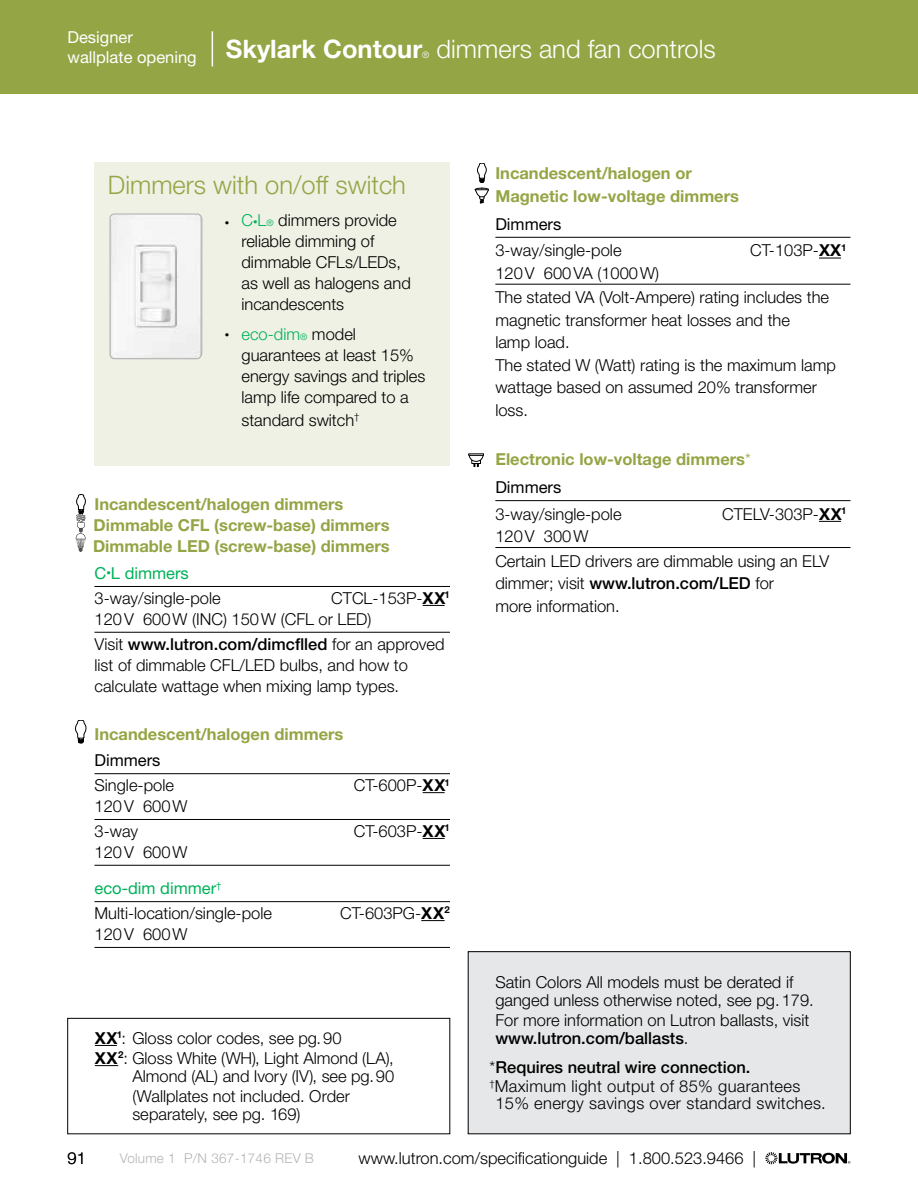
<style>
.page{position:relative;width:918px;height:1188px;background:#fff}
.page>*{position:absolute;margin:0;border:0;box-sizing:border-box;transform-origin:0 0}
.t1{font:300 25.5px "Helvetica Neue LT Std";color:#94a545}
.t2{font:300 25.5px "Helvetica Neue LT Std";color:#fff}
.t3{font:300 16.5px/21px "Helvetica Neue LT Std";color:#000}
.t4{font:700 16.5px/21px "Helvetica Neue LT Std";color:#94a545}
.t5{font:300 16.5px/19.4px "Helvetica Neue LT Std";letter-spacing:.02em;color:#000}
.t6{font:16.5px/19.8px "Helvetica Neue LT Std";color:#fff}
.t7{font:16.5px "Helvetica Neue LT Std";color:#000}
.t8{font:300 13.5px "Helvetica Neue LT Std";letter-spacing:.02em;color:#b1b4b6}
.t9{font:300 9px "Helvetica Neue LT Std";color:#fff}
.s1{font-size:9px}
.s2{color:#00b25a}
.s3{font-size:9px;color:#00b25a}
.s4{font-weight:400;color:#00b25a}
.s5{font-weight:700}
.s6{font-weight:500}
.s7{font-weight:300}
.s8{font-weight:400;color:#000}
</style>
<div class="page">
<div style="left:94px;top:162px;width:356px;height:304px;background:#eef1e4"></div>
<svg style="left:109px;top:213px;width:94px;height:147px"></svg>
<hr style="left:94px;top:586px;width:356px;height:1px;background:#000">
<svg style="left:423px;top:605px;width:22px;height:1px"></svg>
<hr style="left:94px;top:632px;width:356px;height:1px;background:#000">
<hr style="left:94px;top:773px;width:356px;height:1px;background:#000">
<svg style="left:423px;top:792px;width:22px;height:1px"></svg>
<hr style="left:94px;top:819px;width:356px;height:1px;background:#000">
<svg style="left:423px;top:838px;width:22px;height:1px"></svg>
<hr style="left:94px;top:865px;width:356px;height:1px;background:#000">
<hr style="left:94px;top:901px;width:356px;height:1px;background:#000">
<svg style="left:421px;top:920px;width:24px;height:1px"></svg>
<hr style="left:94px;top:947px;width:356px;height:1px;background:#000">
<svg style="left:76px;top:494px;width:10px;height:58px"></svg>
<svg style="left:75px;top:720px;width:11px;height:23px"></svg>
<div style="left:468px;top:952px;width:382px;height:182px;background:#e6e7e8"></div>
<div style="left:468px;top:951px;width:382px;height:183px;border:1px solid #000"></div>
<svg style="left:95px;top:1045px;width:22px;height:1px"></svg>
<svg style="left:95px;top:1065px;width:23px;height:1px"></svg>
<div style="left:68px;top:1018px;width:382px;height:116px;border:1px solid #000"></div>
<hr style="left:495px;top:237px;width:355px;height:1px;background:#000">
<svg style="left:819px;top:258px;width:22px;height:1px"></svg>
<hr style="left:495px;top:284px;width:355px;height:1px;background:#000">
<hr style="left:495px;top:500px;width:355px;height:1px;background:#000">
<svg style="left:819px;top:521px;width:22px;height:1px"></svg>
<hr style="left:495px;top:547px;width:355px;height:1px;background:#000">
<svg style="left:475px;top:163px;width:14px;height:40px"></svg>
<svg style="left:468px;top:454px;width:16px;height:13px"></svg>
<svg style="left:765px;top:1152px;width:85px;height:12px"></svg>
<div style="left:0;top:0;width:918px;height:94px;background:#94a545"></div>
<hr style="left:212px;top:31px;width:1px;height:35px;background:#fff">
<p class="t6" style="left:68px;top:27px;width:356px">Designer<br>wallplate opening <sup>Skylark</sup> <sup>Contour</sup></p>
<p class="t9" style="left:422px;top:50px;width:9px">®</p>
<h1 class="t2" style="left:437px;top:34px;width:281px">dimmers and fan controls</h1>
<h1 class="t1" style="left:108px;top:169px;width:299px">Dimmers with on/off switch</h1>
<p class="t3" style="left:241px;top:209px;width:171px;text-indent:-17px"><span class="s1">•</span> <span class="s2">C</span><span class="s3">•</span><span class="s2">L</span><span class="s3">®</span> dimmers provide reliable dimming of dimmable CFLs/LEDs, as well as halogens and incandescents</p>
<p class="t3" style="left:242px;top:323px;width:185px;text-indent:-17px"><span class="s1">•</span> <span class="s2">eco-dim</span><span class="s3">®</span> model guarantees at least 15% energy savings and triples lamp life compared to a</p>
<p class="t3" style="left:242px;top:409px;width:120px">standard switch<sup>†</sup></p>
<p class="t4" style="left:93px;top:494px;width:298px">Incandescent/halogen dimmers<br>Dimmable CFL (screw-base) dimmers<br>Dimmable LED (screw-base) dimmers</p>
<p class="t3" style="left:94px;top:560px;width:128px;line-height:24.8px"><span class="s4">C</span><sup>•</sup><span class="s4">L dimmers<br></span>3-way/single-pole</p>
<p class="t3" style="left:95px;top:587px;width:357px;text-indent:237px">CTCL-153P-<span class="s5">XX</span><sup>1<br></sup>120V 600W (INC) 150W (CFL or LED)</p>
<p class="t3" style="left:95px;top:633px;width:352px">Visit <span class="s6">www.lutron.com/dimcflled</span> for an approved list of dimmable CFL/LED bulbs, and how to calculate wattage when mixing lamp types.</p>
<p class="t4" style="left:94px;top:723px;width:250px">Incandescent/halogen dimmers</p>
<p class="t7" style="left:94px;top:751px;width:68px">Dimmers</p>
<p class="t3" style="left:94px;top:774px;width:81px">Single-pole</p>
<p class="t3" style="left:354px;top:774px;width:98px">CT-600P-<span class="s5">XX</span><sup>1</sup></p>
<p class="t3" style="left:95px;top:793px;width:95px;line-height:24.8px">120V 600W<br>3-way</p>
<p class="t3" style="left:354px;top:820px;width:98px">CT-603P-<span class="s5">XX</span><sup>1</sup></p>
<p class="t3" style="left:95px;top:841px;width:95px">120V 600W</p>
<p class="t3" style="left:94px;top:876px;width:179px;line-height:24.8px"><span class="s4">eco-dim dimmer</span><sup>†<br></sup>Multi-location/single-pole</p>
<p class="t3" style="left:95px;top:923px;width:95px">120V 600W</p>
<p class="t3" style="left:340px;top:902px;width:111px">CT-603PG-<span class="s5">XX</span><sup>2</sup></p>
<p class="t3" style="left:95px;top:1028px;width:300px;line-height:20.1px"><span class="s5">XX</span><sup>1</sup>: Gloss color codes, see pg.90<br><span class="s5">XX</span><sup>2</sup>: Gloss White (WH), Light Almond (LA),</p>
<p class="t3" style="left:132px;top:1066px;width:263px;line-height:20.1px">Almond (AL) and Ivory (IV), see pg.90 (Wallplates not included. Order</p>
<p class="t3" style="left:132px;top:1103px;width:170px">separately, see pg. 169)</p>
<p class="t4" style="left:495px;top:162px;width:245px;line-height:22.5px">Incandescent/halogen or<br>Magnetic low-voltage dimmers</p>
<p class="t7" style="left:495px;top:214px;width:68px">Dimmers</p>
<p class="t3" style="left:495px;top:240px;width:128px">3-way/single-pole</p>
<p class="t3" style="left:750px;top:240px;width:98px">CT-103P-<span class="s5">XX</span><sup>1</sup></p>
<p class="t3" style="left:495px;top:260px;width:335px;line-height:24.5px">120V 600VA (1000W)<br>The stated VA (Volt-Ampere) rating includes the</p>
<p class="t3" style="left:495px;top:308px;width:342px;line-height:22.5px">magnetic transformer heat losses and the<br>lamp load.<br>The stated W (Watt) rating is the maximum lamp wattage based on assumed 20% transformer loss.</p>
<p class="t4" style="left:495px;top:445px;width:257px;line-height:28.2px">Electronic low-voltage dimmers<span class="s7">*<br></span><span class="s8">Dimmers</span></p>
<p class="t3" style="left:495px;top:503px;width:128px">3-way/single-pole</p>
<p class="t3" style="left:722px;top:503px;width:126px">CTELV-303P-<span class="s5">XX</span><sup>1</sup></p>
<p class="t3" style="left:495px;top:524px;width:335px;line-height:24.5px">120V 300W<br>Certain LED drivers are dimmable using an ELV</p>
<p class="t3" style="left:495px;top:572px;width:280px;line-height:22.5px">dimmer; visit <span class="s6">www.lutron.com/LED</span> for more information.</p>
<p class="t3" style="left:495px;top:973px;width:320px;line-height:18px">Satin Colors All models must be derated if ganged unless otherwise noted, see pg.179.</p>
<p class="t3" style="left:495px;top:1011px;width:316px;line-height:18px">For more information on Lutron ballasts, visit <span class="s6">www.lutron.com/ballasts</span>.</p>
<p class="t5" style="left:489px;top:1057px;width:312px">*<span class="s6">Requires neutral wire connection. </span><sup>†</sup>Maximum light output of 85% guarantees</p>
<p class="t5" style="left:495px;top:1094px;width:332px">15% energy savings over standard switches.</p>
<p class="t3" style="left:67px;top:1147px;width:20px">91</p>
<p class="t8" style="left:120px;top:1150px;width:196px">Volume 1 P/N 367-1746 REV B</p>
<p class="t3" style="left:359px;top:1148px;width:399px">www.lutron.com/specificationguide | 1.800.523.9466 |</p>
</div>
